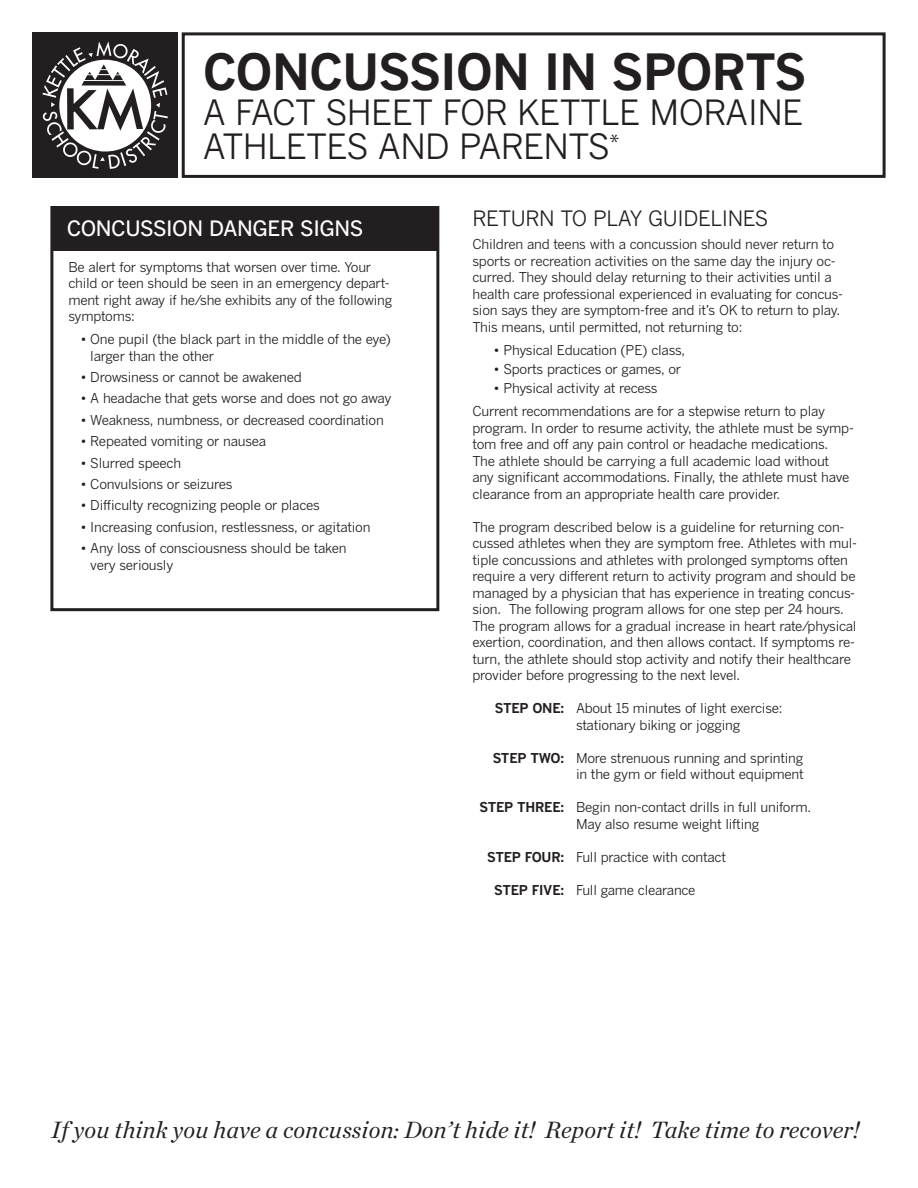
<style>
.page{position:relative;width:918px;height:1188px;background:#fff}
.page>*{position:absolute;margin:0;border:0;box-sizing:border-box;transform-origin:0 0}
.t1{font:700 49.5px "Benton Gothic";letter-spacing:-.015em;color:#231f20}
.t2{font:34.5px "Benton Gothic";letter-spacing:-.02em;color:#231f20}
.t3{font:italic 24px "Chronicle Deck";letter-spacing:.01em;color:#231f20}
.t4{font:21px "Benton Gothic";letter-spacing:-.02em;color:#231f20}
.t5{font:500 21px "Benton Gothic";letter-spacing:-.02em;color:#fff}
.t6{font:13.5px/16.5px "Benton Gothic";letter-spacing:-.02em;color:#231f20}
.s1{font-weight:700}
</style>
<div class="page">
<div style="left:182px;top:32px;width:704px;height:146px;border:3px solid #231f20"></div>
<div style="left:32px;top:32px;width:146px;height:146px;background:#231f20"></div>
<svg style="left:42px;top:41px;width:126px;height:128px"></svg>
<div style="left:50px;top:206px;width:389px;height:405px;border:3px solid #231f20"></div>
<div style="left:52px;top:206px;width:386px;height:45px;background:#231f20"></div>
<p class="t1" style="left:203px;top:41px;width:605px">CONCUSSION IN SPORTS</p>
<p class="t2" style="left:203px;top:92px;width:602px">A FACT SHEET FOR KETTLE MORAINE</p>
<p class="t2" style="left:203px;top:126px;width:418px">ATHLETES AND PARENTS<sup>*</sup></p>
<p class="t5" style="left:67px;top:215px;width:298px">CONCUSSION DANGER SIGNS</p>
<p class="t6" style="left:68px;top:258px;width:326px">Be alert for symptoms that worsen over time. Your child or teen should be seen in an emergency depart&shy;ment right away if he/she exhibits any of the following symptoms:</p>
<p class="t6" style="left:90px;top:331px;width:302px;text-indent:-10px">• One pupil (the black part in the middle of the eye) larger than the other</p>
<p class="t6" style="left:80px;top:369px;width:223px">• Drowsiness or cannot be awakened</p>
<p class="t6" style="left:80px;top:390px;width:313px">• A headache that gets worse and does not go away</p>
<p class="t6" style="left:80px;top:411px;width:305px">• Weakness, numbness, or decreased coordination</p>
<p class="t6" style="left:80px;top:433px;width:187px">• Repeated vomiting or nausea</p>
<p class="t6" style="left:80px;top:454px;width:102px">• Slurred speech</p>
<p class="t6" style="left:80px;top:476px;width:154px">• Convulsions or seizures</p>
<p class="t6" style="left:80px;top:497px;width:241px">• Difficulty recognizing people or places</p>
<p class="t6" style="left:80px;top:518px;width:292px">• Increasing confusion, restlessness, or agitation</p>
<p class="t6" style="left:90px;top:540px;width:258px;text-indent:-10px">• Any loss of consciousness should be taken very seriously</p>
<p class="t4" style="left:472px;top:206px;width:297px">RETURN TO PLAY GUIDELINES</p>
<p class="t6" style="left:472px;top:236px;width:372px">Children and teens with a concussion should never return to sports or recreation activities on the same day the injury oc&shy;curred. They should delay returning to their activities until a health care professional experienced in evaluating for concus&shy;sion says they are symptom-free and it’s OK to return to play.<br>This means, until permitted, not returning to:</p>
<p class="t6" style="left:494px;top:341px;width:193px">• Physical Education (PE) class,</p>
<p class="t6" style="left:494px;top:361px;width:189px">• Sports practices or games, or</p>
<p class="t6" style="left:494px;top:380px;width:166px">• Physical activity at recess</p>
<p class="t6" style="left:472px;top:403px;width:383px">Current recommendations are for a stepwise return to play program. In order to resume activity, the athlete must be symp&shy;tom free and off any pain control or headache medications.<br>The athlete should be carrying a full academic load without any significant accommodations. Finally, the athlete must have clearance from an appropriate health care provider.</p>
<p class="t6" style="left:472px;top:519px;width:386px">The program described below is a guideline for returning con&shy;cussed athletes when they are symptom free. Athletes with mul&shy;tiple concussions and athletes with prolonged symptoms often require a very different return to activity program and should be managed by a physician that has experience in treating concus&shy;sion. The following program allows for one step per 24 hours.<br>The program allows for a gradual increase in heart rate/physical exertion, coordination, and then allows contact. If symptoms re&shy;turn, the athlete should stop activity and notify their healthcare provider before progressing to the next level.</p>
<p class="t6" style="left:576px;top:700px;width:208px;text-indent:-81px"><span class="s1">STEP ONE:</span> About 15 minutes of light exercise: stationary biking or jogging</p>
<p class="t6" style="left:493px;top:750px;width:312px;text-align:right"><span class="s1">STEP TWO:</span> More strenuous running and sprinting in the gym or field without equipment</p>
<p class="t6" style="left:576px;top:799px;width:237px;text-indent:-96px"><span class="s1">STEP THREE:</span> Begin non-contact drills in full uniform.<br>May also resume weight lifting</p>
<p class="t6" style="left:487px;top:849px;width:240px"><span class="s1">STEP FOUR:</span> Full practice with contact</p>
<p class="t6" style="left:494px;top:882px;width:203px"><span class="s1">STEP FIVE:</span> Full game clearance</p>
<p class="t3" style="left:51px;top:1111px;width:810px">If you think you have a concussion: Don’t hide it! Report it! Take time to recover!</p>
</div>
